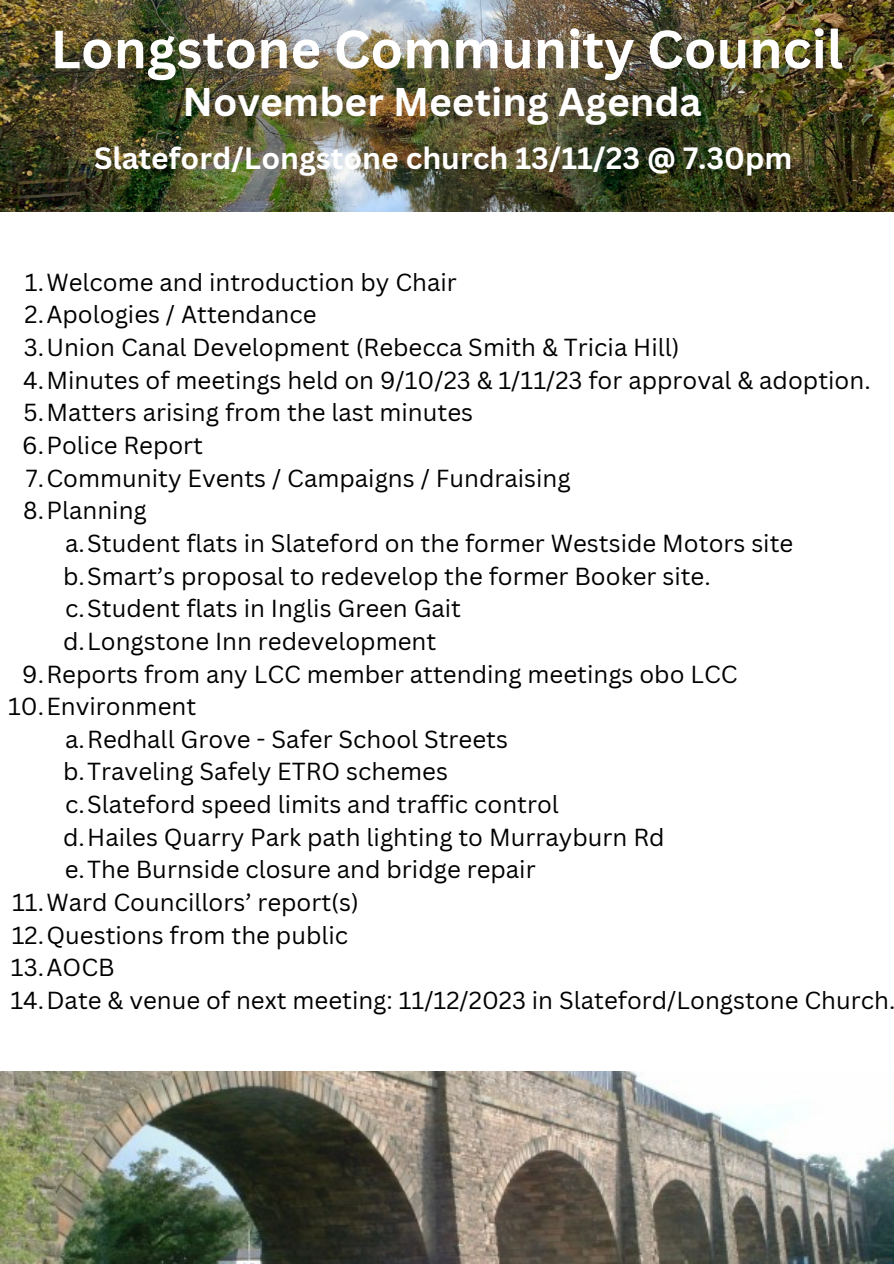
<style>
.page{position:relative;width:894px;height:1264px;background:#fff}
.page>*{position:absolute;margin:0;border:0;box-sizing:border-box;transform-origin:0 0}
.t1{font:700 52.5px "Canva Sans";color:#fff}
.t2{font:700 39px "Canva Sans";color:#fff}
.t3{font:700 30px "Canva Sans";color:#fff}
.t4{font:24px "Canva Sans";color:#000}
</style>
<div class="page">
<img style="left:0;top:0;width:893px;height:212px">
<img style="left:0;top:1071px;width:893px;height:192px">
<p class="t1" style="left:50px;top:12px;width:793px">Longstone Community Council</p>
<p class="t2" style="left:182px;top:75px;width:520px">November Meeting Agenda</p>
<p class="t3" style="left:94px;top:137px;width:699px">Slateford/Longstone church 13/11/23 @ 7.30pm</p>
<p class="t4" style="left:25px;top:265px;width:433px">1.Welcome and introduction by Chair</p>
<p class="t4" style="left:24px;top:298px;width:293px">2.Apologies / Attendance</p>
<p class="t4" style="left:24px;top:330px;width:657px">3.Union Canal Development (Rebecca Smith &amp; Tricia Hill)</p>
<p class="t4" style="left:23px;top:363px;width:848px">4.Minutes of meetings held on 9/10/23 &amp; 1/11/23 for approval &amp; adoption.</p>
<p class="t4" style="left:23px;top:396px;width:451px">5.Matters arising from the last minutes</p>
<p class="t4" style="left:22px;top:428px;width:182px">6.Police Report</p>
<p class="t4" style="left:26px;top:461px;width:546px">7.Community Events / Campaigns / Fundraising</p>
<p class="t4" style="left:23px;top:493px;width:125px">8.Planning</p>
<p class="t4" style="left:65px;top:526px;width:729px">a.Student flats in Slateford on the former Westside Motors site</p>
<p class="t4" style="left:63px;top:559px;width:649px">b.Smart’s proposal to redevelop the former Booker site.</p>
<p class="t4" style="left:65px;top:591px;width:397px">c.Student flats in Inglis Green Gait</p>
<p class="t4" style="left:63px;top:624px;width:374px">d.Longstone Inn redevelopment</p>
<p class="t4" style="left:22px;top:657px;width:716px">9.Reports from any LCC member attending meetings obo LCC</p>
<p class="t4" style="left:8px;top:689px;width:190px">10.Environment</p>
<p class="t4" style="left:65px;top:722px;width:444px">a.Redhall Grove - Safer School Streets</p>
<p class="t4" style="left:63px;top:754px;width:386px">b.Traveling Safely ETRO schemes</p>
<p class="t4" style="left:65px;top:787px;width:495px">c.Slateford speed limits and traffic control</p>
<p class="t4" style="left:63px;top:820px;width:603px">d.Hailes Quarry Park path lighting to Murrayburn Rd</p>
<p class="t4" style="left:65px;top:852px;width:472px">e.The Burnside closure and bridge repair</p>
<p class="t4" style="left:12px;top:885px;width:348px">11.Ward Councillors’ report(s)</p>
<p class="t4" style="left:12px;top:918px;width:338px">12.Questions from the public</p>
<p class="t4" style="left:11px;top:950px;width:105px">13.AOCB</p>
<p class="t4" style="left:10px;top:983px;width:886px">14.Date &amp; venue of next meeting: 11/12/2023 in Slateford/Longstone Church.</p>
</div>
